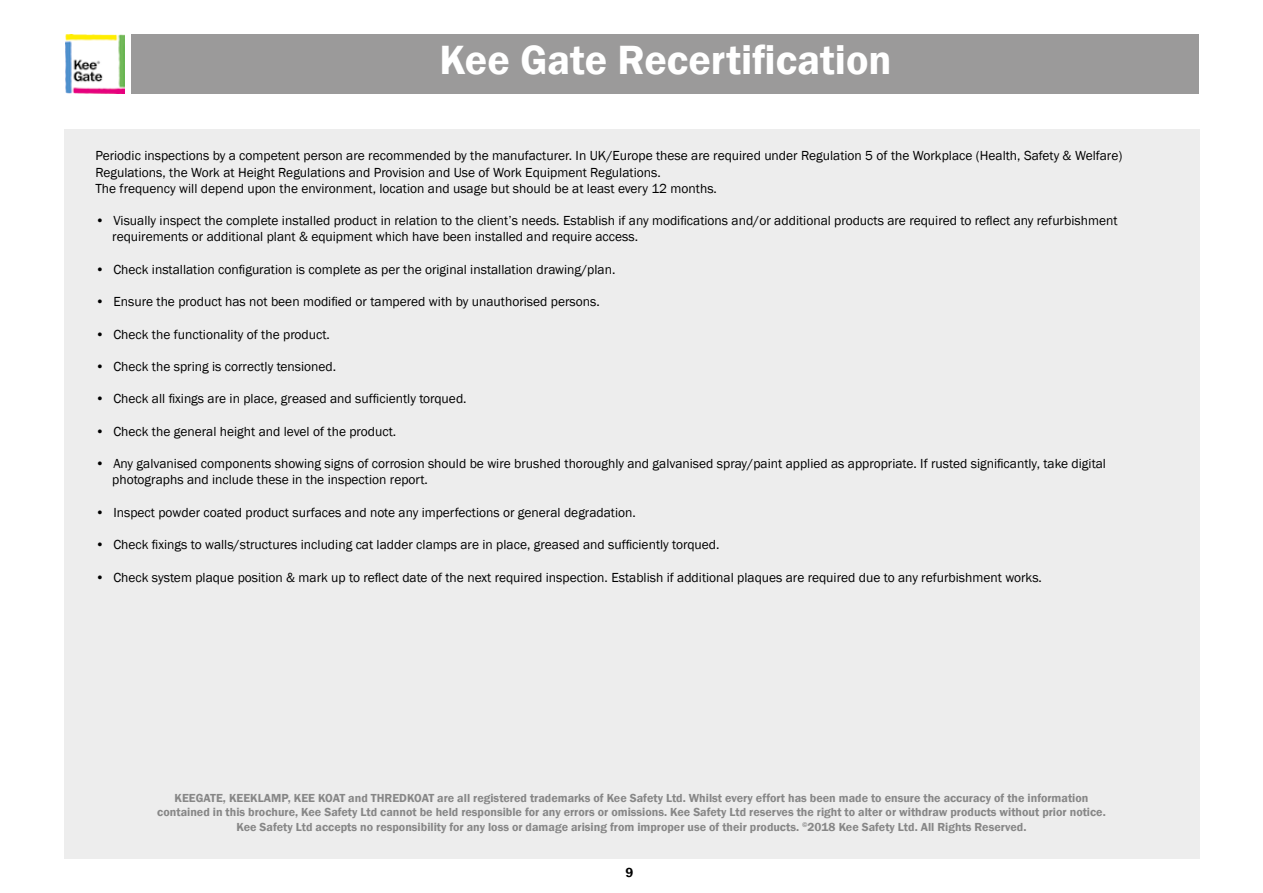
<style>
.page{position:relative;width:1263px;height:893px;background:#fff}
.page>*{position:absolute;margin:0;border:0;box-sizing:border-box;transform-origin:0 0}
.t1{font:600 42px "Franklin Gothic";color:#fff}
.t2{font:13.5px/16.2px "Franklin Gothic";color:#000}
.t3{font:600 13.5px "Franklin Gothic";color:#000}
.t4{font:600 12px/14.4px "Franklin Gothic";color:#878787;text-align:center}
</style>
<div class="page">
<div style="left:131px;top:34px;width:1068px;height:60px;background:#9b9a9a"></div>
<img style="left:66px;top:34px;width:59px;height:60px">
<div style="left:64px;top:130px;width:1135px;height:729px;background:#ededed"></div>
<h1 class="t1" style="left:439px;top:34px;width:453px">Kee Gate Recertification</h1>
<p class="t2" style="left:95px;top:148px;width:1028px">Periodic inspections by a competent person are recommended by the manufacturer. In UK/Europe these are required under Regulation 5 of the Workplace (Health, Safety &amp; Welfare)<br>Regulations, the Work at Height Regulations and Provision and Use of Work Equipment Regulations.<br>The frequency will depend upon the environment, location and usage but should be at least every 12 months.</p>
<p class="t2" style="left:112px;top:213px;width:1007px;text-indent:-17px">• Visually inspect the complete installed product in relation to the client’s needs. Establish if any modifications and/or additional products are required to reflect any refurbishment requirements or additional plant &amp; equipment which have been installed and require access.</p>
<p class="t2" style="left:95px;top:261px;width:522px">• Check installation configuration is complete as per the original installation drawing/plan.</p>
<p class="t2" style="left:95px;top:294px;width:506px">• Ensure the product has not been modified or tampered with by unauthorised persons.</p>
<p class="t2" style="left:95px;top:326px;width:236px">• Check the functionality of the product.</p>
<p class="t2" style="left:95px;top:359px;width:242px">• Check the spring is correctly tensioned.</p>
<p class="t2" style="left:95px;top:391px;width:373px">• Check all fixings are in place, greased and sufficiently torqued.</p>
<p class="t2" style="left:95px;top:423px;width:302px">• Check the general height and level of the product.</p>
<p class="t2" style="left:112px;top:456px;width:995px;text-indent:-17px">• Any galvanised components showing signs of corrosion should be wire brushed thoroughly and galvanised spray/paint applied as appropriate. If rusted significantly, take digital photographs and include these in the inspection report.</p>
<p class="t2" style="left:95px;top:504px;width:542px">• Inspect powder coated product surfaces and note any imperfections or general degradation.</p>
<p class="t2" style="left:95px;top:537px;width:626px">• Check fixings to walls/structures including cat ladder clamps are in place, greased and sufficiently torqued.</p>
<p class="t2" style="left:95px;top:569px;width:948px">• Check system plaque position &amp; mark up to reflect date of the next required inspection. Establish if additional plaques are required due to any refurbishment works.</p>
<p class="t4" style="left:157px;top:791px;width:950px">KEEGATE, KEEKLAMP, KEE KOAT and THREDKOAT are all registered trademarks of Kee Safety Ltd. Whilst every effort has been made to ensure the accuracy of the information contained in this brochure, Kee Safety Ltd cannot be held responsible for any errors or omissions. Kee Safety Ltd reserves the right to alter or withdraw products without prior notice.<br>Kee Safety Ltd accepts no responsibility for any loss or damage arising from improper use of their products. <sup>©</sup>2018 Kee Safety Ltd. All Rights Reserved.</p>
<p class="t3" style="left:625px;top:864px;width:9px">9</p>
</div>
